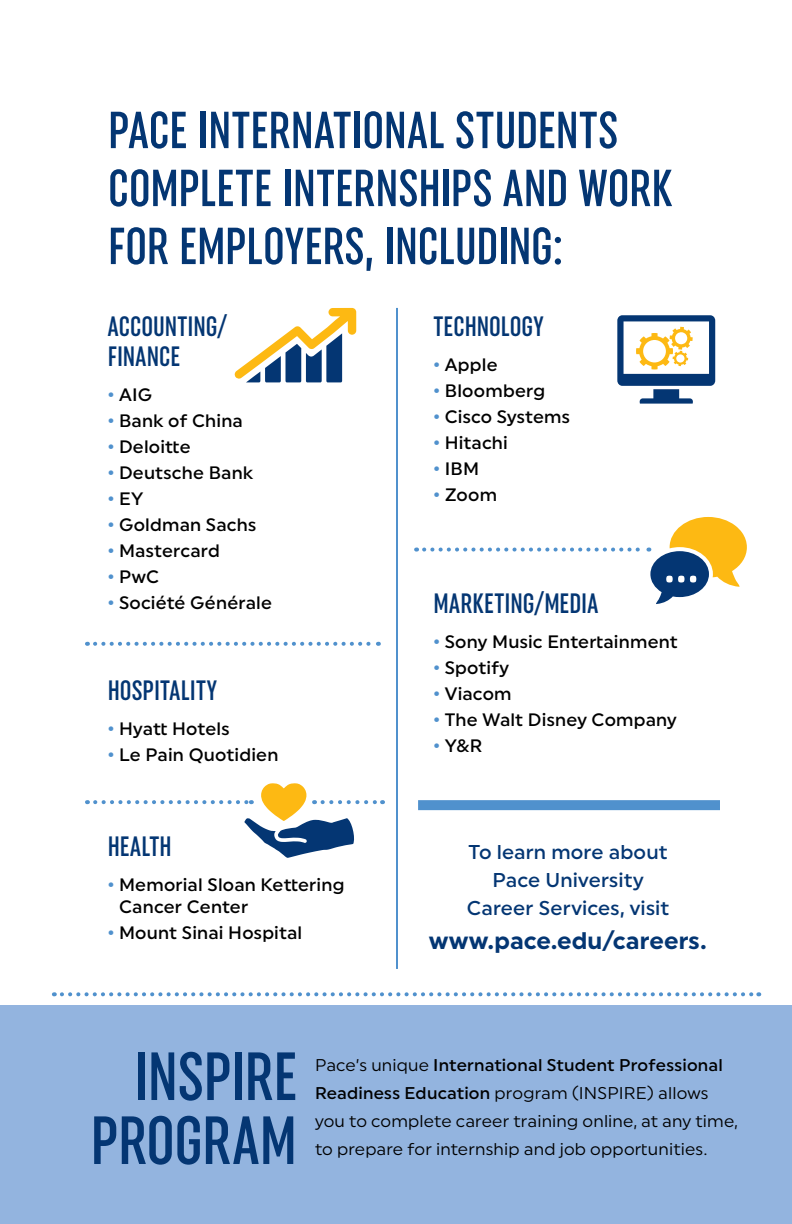
<style>
.page{position:relative;width:792px;height:1224px;background:#fff}
.page>*{position:absolute;margin:0;border:0;box-sizing:border-box;transform-origin:0 0}
.t1{font:500 extra-condensed 68px/64px "Uniform";letter-spacing:-.005em;color:#043673;text-align:right}
.t2{font:500 extra-condensed 52px/58px "Uniform";color:#043673}
.t3{font:500 extra-condensed 28px/30px "Uniform";letter-spacing:.005em;color:#043673}
.t4{font:700 24px "Uniform";color:#043673}
.t5{font:500 20px/28px "Uniform";letter-spacing:.01em;color:#043673;text-align:center}
.t6{font:500 18px/22px "Uniform";letter-spacing:.01em;color:#000}
.t7{font:17px/28px "Uniform";letter-spacing:.01em;color:#000}
.s1{color:#5091cd}
.s2{font-weight:500}
</style>
<div class="page">
<svg style="left:62px;top:992px;width:697px;height:4px"></svg>
<div style="left:0;top:1006px;width:792px;height:218px;background:#93b4df"></div>
<svg style="left:617px;top:315px;width:98px;height:89px"></svg>
<svg style="left:234px;top:308px;width:122px;height:74px"></svg>
<hr style="left:396px;top:308px;width:2px;height:661px;background:#5091cd">
<svg style="left:95px;top:642px;width:284px;height:4px"></svg>
<svg style="left:95px;top:783px;width:288px;height:75px"></svg>
<div style="left:418px;top:800px;width:302px;height:10px;background:#5091cd"></div>
<svg style="left:424px;top:517px;width:323px;height:87px"></svg>
<h2 class="t2" style="left:108px;top:101px;width:566px">PACE INTERNATIONAL STUDENTS<br>COMPLETE INTERNSHIPS AND WORK<br>FOR EMPLOYERS, INCLUDING:</h2>
<h3 class="t3" style="left:108px;top:311px;width:121px">ACCOUNTING/<br>FINANCE</h3>
<p class="t6" style="left:108px;top:384px;width:46px"><span class="s1">•</span> AIG</p>
<p class="t6" style="left:108px;top:410px;width:137px"><span class="s1">•</span> Bank of China</p>
<p class="t6" style="left:108px;top:436px;width:84px"><span class="s1">•</span> Deloitte</p>
<p class="t6" style="left:108px;top:462px;width:147px"><span class="s1">•</span> Deutsche Bank</p>
<p class="t6" style="left:108px;top:488px;width:37px"><span class="s1">•</span> EY</p>
<p class="t6" style="left:108px;top:514px;width:150px"><span class="s1">•</span> Goldman Sachs</p>
<p class="t6" style="left:108px;top:540px;width:114px"><span class="s1">•</span> Mastercard</p>
<p class="t6" style="left:108px;top:566px;width:53px"><span class="s1">•</span> PwC</p>
<p class="t6" style="left:108px;top:592px;width:166px"><span class="s1">•</span> Société Générale</p>
<h3 class="t3" style="left:108px;top:675px;width:111px">HOSPITALITY</h3>
<p class="t6" style="left:108px;top:717px;width:123px"><span class="s1">•</span> Hyatt Hotels</p>
<p class="t6" style="left:108px;top:743px;width:172px"><span class="s1">•</span> Le Pain Quotidien</p>
<h3 class="t3" style="left:108px;top:831px;width:66px">HEALTH</h3>
<p class="t6" style="left:119px;top:873px;width:227px;text-indent:-11px"><span class="s1">•</span> Memorial Sloan Kettering<br>Cancer Center</p>
<p class="t6" style="left:108px;top:921px;width:196px"><span class="s1">•</span> Mount Sinai Hospital</p>
<h3 class="t3" style="left:433px;top:311px;width:112px">TECHNOLOGY</h3>
<p class="t6" style="left:433px;top:354px;width:66px"><span class="s1">•</span> Apple</p>
<p class="t6" style="left:433px;top:380px;width:113px"><span class="s1">•</span> Bloomberg</p>
<p class="t6" style="left:433px;top:406px;width:138px"><span class="s1">•</span> Cisco Systems</p>
<p class="t6" style="left:433px;top:432px;width:76px"><span class="s1">•</span> Hitachi</p>
<p class="t6" style="left:433px;top:458px;width:47px"><span class="s1">•</span> IBM</p>
<p class="t6" style="left:433px;top:484px;width:65px"><span class="s1">•</span> Zoom</p>
<h3 class="t3" style="left:433px;top:588px;width:166px">MARKETING/MEDIA</h3>
<p class="t6" style="left:433px;top:630px;width:246px"><span class="s1">•</span> Sony Music Entertainment</p>
<p class="t6" style="left:433px;top:656px;width:77px"><span class="s1">•</span> Spotify</p>
<p class="t6" style="left:433px;top:682px;width:80px"><span class="s1">•</span> Viacom</p>
<p class="t6" style="left:433px;top:708px;width:245px"><span class="s1">•</span> The Walt Disney Company</p>
<p class="t6" style="left:433px;top:734px;width:50px"><span class="s1">•</span> Y&amp;R</p>
<p class="t5" style="left:467px;top:837px;width:204px">To learn more about<br>Pace University<br>Career Services, visit</p>
<h3 class="t4" style="left:429px;top:926px;width:279px">www.pace.edu/careers.</h3>
<h1 class="t1" style="left:90px;top:1044px;width:208px">INSPIRE<br>PROGRAM</h1>
<p class="t7" style="left:315px;top:1051px;width:424px">Pace’s unique <span class="s2">International Student Professional Readiness Education</span> program (INSPIRE) allows you to complete career training online, at any time, to prepare for internship and job opportunities.</p>
</div>
